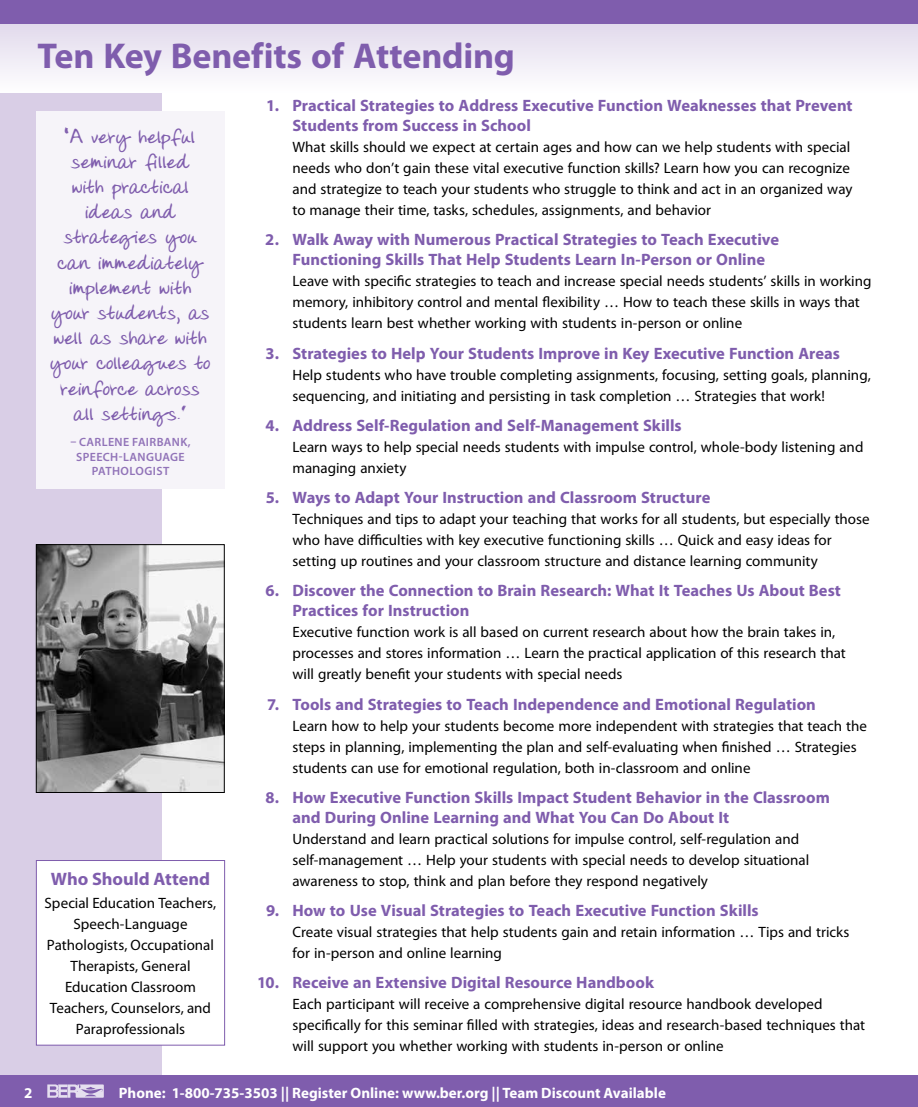
<style>
.page{position:relative;width:918px;height:1107px;background:#fff}
.page>*{position:absolute;margin:0;border:0;box-sizing:border-box;transform-origin:0 0}
.t1{font:700 36px "Myriad Pro";letter-spacing:-.005em;color:#7f5dad}
.t2{font:700 21px/25.2px "Donnys Hand";letter-spacing:.005em;color:#7f5dad;text-align:center}
.t3{font:700 18px "Myriad Pro";letter-spacing:-.005em;color:#7f5dad}
.t4{font:700 16.5px/19.8px "Myriad Pro";color:#7f5dad}
.t5{font:15px/21px "Myriad Pro";color:#000}
.t6{font:700 15px "Myriad Pro";color:#fff}
.t7{font:600 12px/14.4px "Myriad Pro";letter-spacing:.03em;color:#9173b8;text-align:center}
</style>
<div class="page">
<div style="left:0;top:0;width:162px;height:1107px;background:#d9cee6"></div>
<div style="left:0;top:1076px;width:918px;height:31px;background:#7f5dad"></div>
<svg style="left:47px;top:1084px;width:57px;height:14px"></svg>
<svg style="left:0;top:24px;width:918px;height:68px"></svg>
<div style="left:0;top:0;width:918px;height:24px;background:#7f5dad"></div>
<div style="left:36px;top:861px;width:189px;height:184px;background:#fff"></div>
<div style="left:36px;top:860px;width:189px;height:186px;border:1px solid #7f5dad"></div>
<div style="left:36px;top:111px;width:189px;height:378px;background:#f6f4f9"></div>
<img style="left:38px;top:546px;width:185px;height:245px">
<div style="left:36px;top:544px;width:189px;height:249px;border:1px solid #000"></div>
<h1 class="t1" style="left:38px;top:32px;width:479px">Ten Key Benefits of Attending</h1>
<p class="t4" style="left:293px;top:95px;width:562px;text-indent:-26px">1. Practical Strategies to Address Executive Function Weaknesses that Prevent<br>Students from Success in School</p>
<p class="t5" style="left:292px;top:136px;width:561px">What skills should we expect at certain ages and how can we help students with special needs who don’t gain these vital executive function skills? Learn how you can recognize and strategize to teach your students who struggle to think and act in an organized way to manage their time, tasks, schedules, assignments, and behavior</p>
<p class="t4" style="left:293px;top:229px;width:488px;text-indent:-27px">2. Walk Away with Numerous Practical Strategies to Teach Executive<br>Functioning Skills That Help Students Learn In-Person or Online</p>
<p class="t5" style="left:292px;top:270px;width:580px">Leave with specific strategies to teach and increase special needs students’ skills in working memory, inhibitory control and mental flexibility … How to teach these skills in ways that students learn best whether working with students in-person or online</p>
<p class="t4" style="left:266px;top:343px;width:576px">3. Strategies to Help Your Students Improve in Key Executive Function Areas</p>
<p class="t5" style="left:292px;top:364px;width:580px">Help students who have trouble completing assignments, focusing, setting goals, planning, sequencing, and initiating and persisting in task completion … Strategies that work!</p>
<p class="t4" style="left:265px;top:415px;width:418px">4. Address Self-Regulation and Self-Management Skills</p>
<p class="t5" style="left:292px;top:436px;width:572px">Learn ways to help special needs students with impulse control, whole-body listening and managing anxiety</p>
<p class="t4" style="left:266px;top:487px;width:446px">5. Ways to Adapt Your Instruction and Classroom Structure</p>
<p class="t5" style="left:292px;top:508px;width:579px">Techniques and tips to adapt your teaching that works for all students, but especially those who have difficulties with key executive functioning skills … Quick and easy ideas for setting up routines and your classroom structure and distance learning community</p>
<p class="t4" style="left:292px;top:580px;width:550px;text-indent:-27px">6. Discover the Connection to Brain Research: What It Teaches Us About Best<br>Practices for Instruction</p>
<p class="t5" style="left:292px;top:621px;width:555px">Executive function work is all based on current research about how the brain takes in, processes and stores information … Learn the practical application of this research that will greatly benefit your students with special needs</p>
<p class="t4" style="left:267px;top:694px;width:550px">7. Tools and Strategies to Teach Independence and Emotional Regulation</p>
<p class="t5" style="left:292px;top:715px;width:576px">Learn how to help your students become more independent with strategies that teach the steps in planning, implementing the plan and self-evaluating when finished … Strategies students can use for emotional regulation, both in-classroom and online</p>
<p class="t4" style="left:293px;top:787px;width:539px;text-indent:-27px">8. How Executive Function Skills Impact Student Behavior in the Classroom and During Online Learning and What You Can Do About It</p>
<p class="t5" style="left:292px;top:828px;width:518px">Understand and learn practical solutions for impulse control, self-regulation and self-management … Help your students with special needs to develop situational awareness to stop, think and plan before they respond negatively</p>
<p class="t4" style="left:266px;top:900px;width:494px">9. How to Use Visual Strategies to Teach Executive Function Skills</p>
<p class="t5" style="left:292px;top:921px;width:559px">Create visual strategies that help students gain and retain information … Tips and tricks for in-person and online learning</p>
<p class="t4" style="left:257px;top:972px;width:398px">10. Receive an Extensive Digital Resource Handbook</p>
<p class="t5" style="left:292px;top:993px;width:574px">Each participant will receive a comprehensive digital resource handbook developed specifically for this seminar filled with strategies, ideas and research-based techniques that will support you whether working with students in-person or online</p>
<h2 class="t2" style="left:50px;top:125px;width:162px">“A very helpful seminar filled<br>with practical ideas and strategies you can immediately implement with your students, as well as share with your colleagues to reinforce across all settings.”</h2>
<p class="t7" style="left:70px;top:435px;width:122px">– CARLENE FAIRBANK,<br>SPEECH-LANGUAGE<br>PATHOLOGIST</p>
<p class="t3" style="left:51px;top:868px;width:161px">Who Should Attend</p>
<p class="t5" style="left:45px;top:892px;width:173px;text-align:center">Special Education Teachers,<br>Speech-Language<br>Pathologists, Occupational<br>Therapists, General<br>Education Classroom<br>Teachers, Counselors, and<br>Paraprofessionals</p>
<p class="t6" style="left:24px;top:1083px;width:10px">2</p>
<p class="t6" style="left:119px;top:1083px;width:549px">Phone: 1-800-735-3503 || Register Online: www.ber.org || Team Discount Available</p>
</div>
